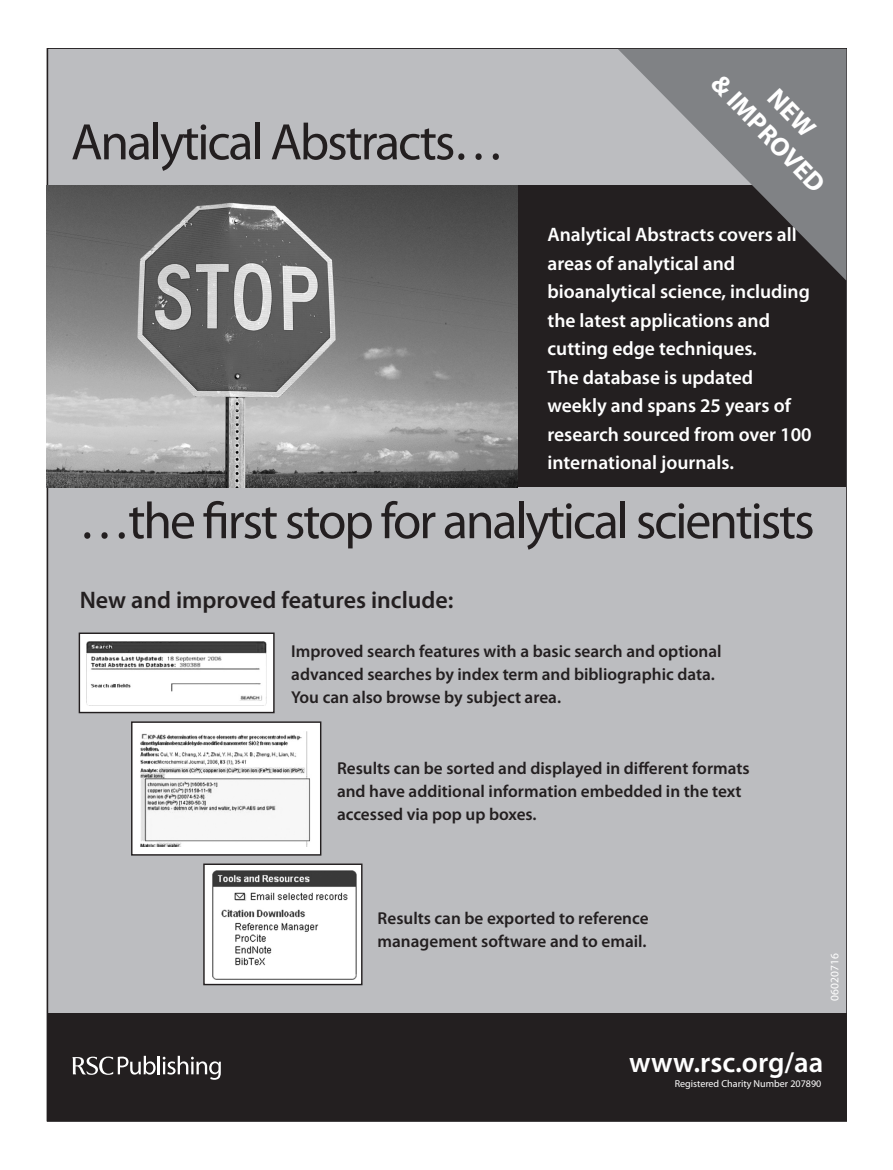
<style>
.page{position:relative;width:893px;height:1170px;background:#fff}
.page>*{position:absolute;margin:0;border:0;box-sizing:border-box;transform-origin:0 0}
.t1{font:51.75px "Myriad Pro";letter-spacing:-.04em;color:#231f20}
.t2{font:600 28.65px "Myriad Pro";color:#fff}
.t3{font:700 26.25px/31.5px "Myriad Pro";color:#fff;text-align:center}
.t4{font:600 24px "Myriad Pro";color:#231f20}
.t5{font:600 19.5px/28.5px "Myriad Pro";color:#fff}
.t6{font:600 17.25px/23px "Myriad Pro";color:#231f20}
.t7{font:11.55px "Myriad Pro";color:#fff}
.t8{font:10.05px "Myriad Pro";color:#fff}
</style>
<div class="page">
<div style="left:47px;top:49px;width:799px;height:964px;background:#bcbdc0"></div>
<div style="left:47px;top:185px;width:799px;height:302px;background:#231f20"></div>
<div style="left:47px;top:1013px;width:799px;height:107px;background:#231f20"></div>
<svg style="left:72px;top:1055px;width:149px;height:24px"></svg>
<div style="left:79px;top:633px;width:195px;height:79px;background:#fff"></div>
<img style="left:86px;top:642px;width:181px;height:63px">
<div style="left:79px;top:632px;width:196px;height:81px;border:1px solid #231f20"></div>
<div style="left:132px;top:722px;width:189px;height:132px;background:#fff"></div>
<img style="left:140px;top:731px;width:171px;height:115px">
<div style="left:131px;top:721px;width:190px;height:134px;border:1px solid #231f20"></div>
<div style="left:204px;top:864px;width:158px;height:120px;background:#fff"></div>
<img style="left:212px;top:870px;width:144px;height:109px">
<div style="left:203px;top:863px;width:159px;height:122px;border:1px solid #231f20"></div>
<img style="left:47px;top:185px;width:471px;height:302px">
<svg style="left:618px;top:49px;width:228px;height:231px;fill:#808285"></svg>
<h1 class="t1" style="left:71px;top:110px;width:435px">Analytical Abstracts…</h1>
<h3 class="t3" style="left:750px;top:46px;width:153px;rotate:46deg">NEW<br>&amp; IMPROVED</h3>
<p class="t5" style="left:547px;top:220px;width:266px">Analytical Abstracts covers all areas of analytical and bioanalytical science, including the latest applications and cutting edge techniques.<br>The database is updated weekly and spans 25 years of research sourced from over 100 international journals.</p>
<h1 class="t1" style="left:79px;top:489px;width:737px">…the first stop for analytical scientists</h1>
<h3 class="t4" style="left:80px;top:584px;width:375px">New and improved features include:</h3>
<p class="t6" style="left:291px;top:639px;width:432px">Improved search features with a basic search and optional advanced searches by index term and bibliographic data.<br>You can also browse by subject area.</p>
<p class="t6" style="left:337px;top:756px;width:414px">Results can be sorted and displayed in different formats and have additional information embedded in the text accessed via pop up boxes.</p>
<p class="t6" style="left:378px;top:906px;width:272px">Results can be exported to reference management software and to email.</p>
<p class="t7" style="left:827px;top:1000px;width:49px;rotate:-90deg">06020716</p>
<h2 class="t2" style="left:629px;top:1044px;width:196px">www.rsc.org/aa</h2>
<p class="t8" style="left:675px;top:1077px;width:148px">Registered Charity Number 207890</p>
</div>
